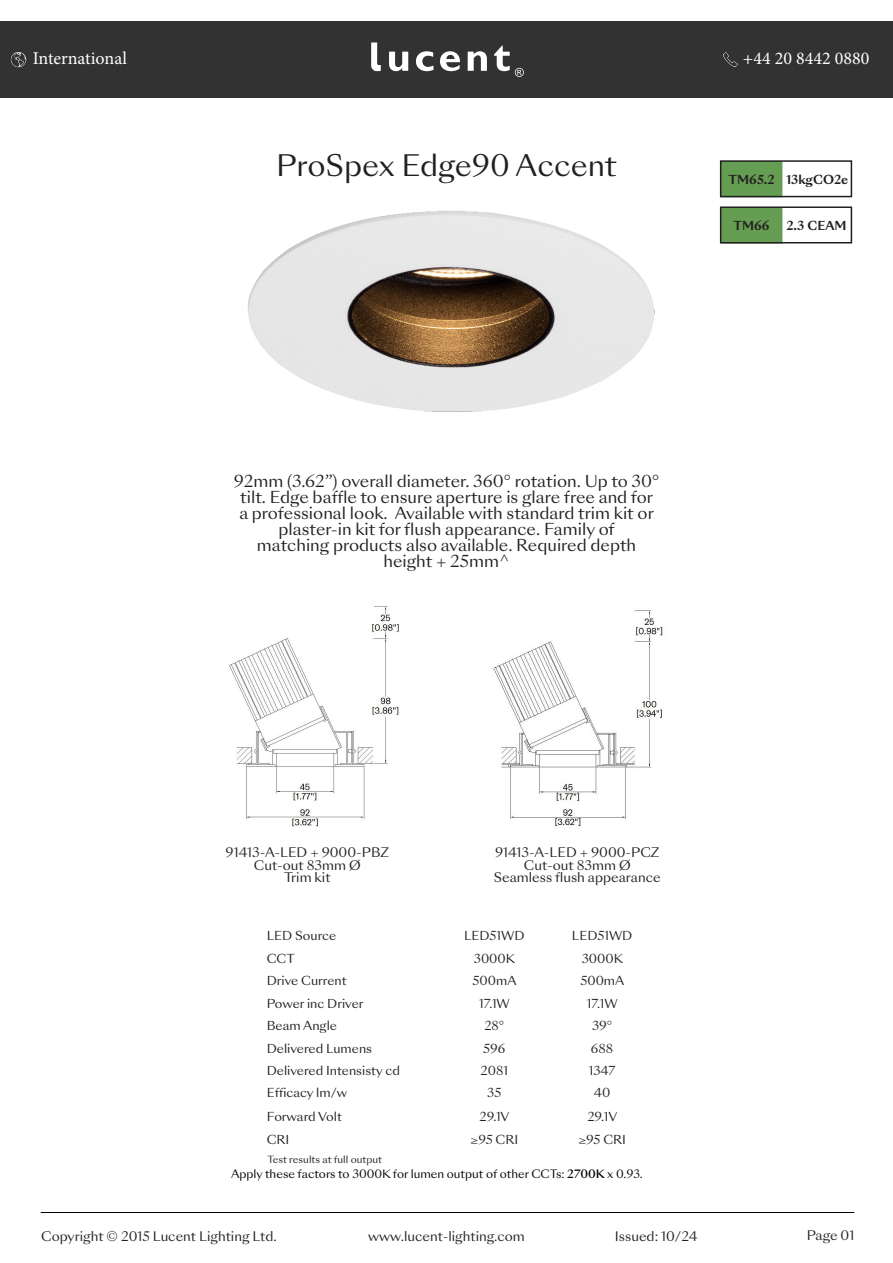
<style>
.page{position:relative;width:893px;height:1263px;background:#fff}
.page>*{position:absolute;margin:0;border:0;box-sizing:border-box;transform-origin:0 0}
.t1{font:28.65px "Sang Bleu Sunrise";color:#231f20}
.t2{font:18px "Minion Pro";color:#fff}
.bullet_points{font:15.9px/15.9px "Sang Bleu Sunrise";color:#231f20;text-align:center}
.bullet_point{font:12.75px "Sang Bleu Sunrise";color:#231f20}
.t3{font:12px "Sang Bleu Sunrise";color:#231f20}
.t4{font:700 12px "Sang Bleu Sunrise";color:#231f20}
.bullet_point-2{font:11.1px "Sang Bleu Sunrise";color:#000}
.bullet_point-3{font:9.6px "Sang Bleu Sunrise";color:#231f20}
.s1{font-weight:500}
</style>
<div class="page">
<div style="left:0;top:21px;width:893px;height:77px;background:#333233"></div>
<img style="left:248px;top:211px;width:407px;height:201px">
<img style="left:229px;top:606px;width:170px;height:221px">
<hr style="left:41px;top:1212px;width:813px;height:1px;background:#000">
<svg style="left:389px;top:52px;width:19px;height:19px"></svg>
<svg style="left:416px;top:51px;width:17px;height:20px"></svg>
<svg style="left:440px;top:51px;width:20px;height:20px"></svg>
<svg style="left:468px;top:51px;width:19px;height:20px"></svg>
<svg style="left:371px;top:42px;width:10px;height:29px"></svg>
<svg style="left:494px;top:46px;width:30px;height:31px"></svg>
<img style="left:493px;top:610px;width:171px;height:217px">
<img style="left:11px;top:52px;width:15px;height:15px">
<img style="left:723px;top:52px;width:15px;height:15px">
<div style="left:721px;top:161px;width:61px;height:36px;background:#659e52"></div>
<div style="left:720px;top:160px;width:132px;height:37px;border:2px solid #231f20"></div>
<div style="left:721px;top:207px;width:61px;height:36px;background:#659e52"></div>
<div style="left:720px;top:206px;width:132px;height:37px;border:2px solid #231f20"></div>
<p class="t2" style="left:33px;top:47px;width:96px">International</p>
<p class="t2" style="left:743px;top:47px;width:128px">+44 20 8442 0880</p>
<p class="t1" style="left:276px;top:146px;width:342px">ProSpex Edge90 Accent</p>
<p class="t4" style="left:728px;top:171px;width:48px">TM65.2</p>
<p class="t4" style="left:786px;top:171px;width:63px">13kgCO2e</p>
<p class="t4" style="left:733px;top:217px;width:38px">TM66</p>
<p class="t4" style="left:786px;top:217px;width:62px">2.3 CEAM</p>
<p class="bullet_points" style="left:234px;top:474px;width:427px">92mm (3.62”) overall diameter. 360° rotation. Up to 30° tilt. Edge baffle to ensure aperture is glare free and for a professional look. Available with standard trim kit or plaster-in kit for flush appearance. Family of</p>
<p class="bullet_points" style="left:257px;top:538px;width:381px">matching products also available. Required depth height + 25mm^</p>
<p class="bullet_point" style="left:226px;top:843px;width:165px">91413-A-LED + 9000-PBZ</p>
<p class="bullet_point" style="left:254px;top:856px;width:108px">Cut-out 83mm Ø</p>
<p class="bullet_point" style="left:284px;top:869px;width:48px">Trim kit</p>
<p class="bullet_point" style="left:495px;top:843px;width:166px">91413-A-LED + 9000-PCZ</p>
<p class="bullet_point" style="left:524px;top:856px;width:108px">Cut-out 83mm Ø</p>
<p class="bullet_point" style="left:494px;top:869px;width:168px">Seamless flush appearance</p>
<p class="t3" style="left:267px;top:927px;width:71px">LED Source</p>
<p class="t3" style="left:464px;top:927px;width:62px">LED51WD</p>
<p class="t3" style="left:572px;top:927px;width:62px">LED51WD</p>
<p class="t3" style="left:267px;top:950px;width:30px">CCT</p>
<p class="t3" style="left:474px;top:950px;width:43px">3000K</p>
<p class="t3" style="left:582px;top:950px;width:43px">3000K</p>
<p class="t3" style="left:267px;top:973px;width:81px">Drive Current</p>
<p class="t3" style="left:473px;top:973px;width:45px">500mA</p>
<p class="t3" style="left:580px;top:973px;width:45px">500mA</p>
<p class="t3" style="left:267px;top:995px;width:98px">Power inc Driver</p>
<p class="t3" style="left:479px;top:995px;width:32px">17.1W</p>
<p class="t3" style="left:587px;top:995px;width:32px">17.1W</p>
<p class="t3" style="left:267px;top:1017px;width:72px">Beam Angle</p>
<p class="t3" style="left:484px;top:1017px;width:21px">28°</p>
<p class="t3" style="left:592px;top:1017px;width:22px">39°</p>
<p class="t3" style="left:267px;top:1040px;width:107px">Delivered Lumens</p>
<p class="t3" style="left:483px;top:1040px;width:24px">596</p>
<p class="t3" style="left:591px;top:1040px;width:24px">688</p>
<p class="t3" style="left:267px;top:1062px;width:135px">Delivered Intensisty cd</p>
<p class="t3" style="left:481px;top:1062px;width:29px">2081</p>
<p class="t3" style="left:589px;top:1062px;width:28px">1347</p>
<p class="t3" style="left:267px;top:1084px;width:82px">Efficacy lm/w</p>
<p class="t3" style="left:487px;top:1084px;width:16px">35</p>
<p class="t3" style="left:594px;top:1084px;width:18px">40</p>
<p class="t3" style="left:267px;top:1108px;width:77px">Forward Volt</p>
<p class="t3" style="left:479px;top:1108px;width:32px">29.1V</p>
<p class="t3" style="left:587px;top:1108px;width:32px">29.1V</p>
<p class="t3" style="left:267px;top:1131px;width:24px">CRI</p>
<p class="t3" style="left:470px;top:1131px;width:49px">≥95 CRI</p>
<p class="t3" style="left:578px;top:1131px;width:49px">≥95 CRI</p>
<p class="bullet_point-3" style="left:267px;top:1152px;width:116px">Test results at full output</p>
<p class="bullet_point-2" style="left:231px;top:1166px;width:413px">Apply these factors to 3000K for lumen output of other CCTs: <span class="s1">2700K</span> x 0.93.</p>
<p class="bullet_point" style="left:41px;top:1227px;width:237px">Copyright © 2015 Lucent Lighting Ltd.</p>
<p class="bullet_point" style="left:368px;top:1227px;width:158px">www.lucent-lighting.com</p>
<p class="bullet_point" style="left:807px;top:1227px;width:49px">Page 01</p>
<p class="bullet_point" style="left:615px;top:1227px;width:84px">Issued: 10/24</p>
</div>
